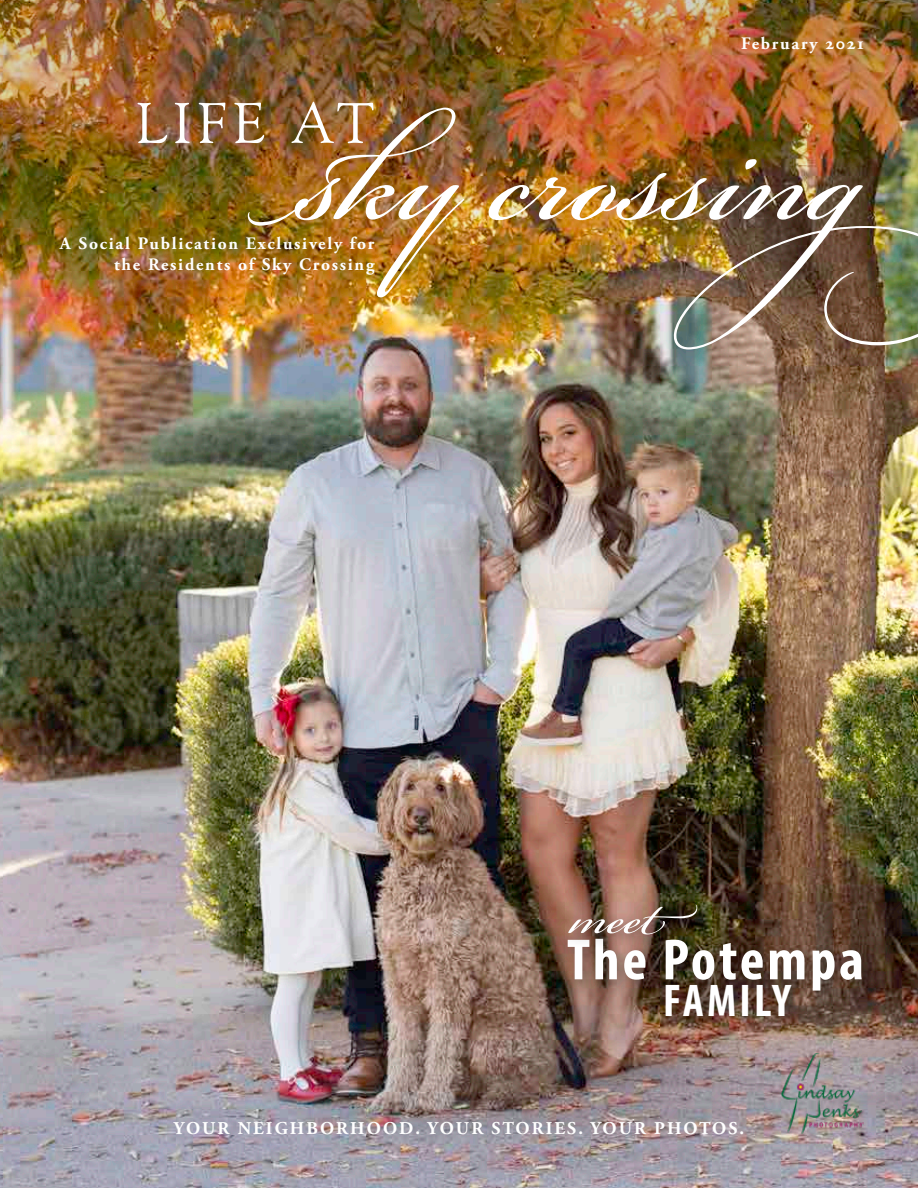
<style>
.page{position:relative;width:918px;height:1188px;background:#fff}
.page>*{position:absolute;margin:0;border:0;box-sizing:border-box;transform-origin:0 0}
.t1{font:195px "Bickham Script Pro";color:#fff}
.t2{font:78.6px "Bickham Script Pro";color:#fff}
.t3{font:700 condensed 58.65px "Myriad Pro";letter-spacing:.05em;color:#fff}
.t4{font:57.3px "Goudy Old Style BT";letter-spacing:.1em;color:#fff}
.t5{font:700 condensed 46.05px "Myriad Pro";letter-spacing:.07em;color:#fff}
.t6{font:700 18px "Adobe Garamond Pro";letter-spacing:.115em;color:#fff}
.t7{font:700 17.55px/21px "Adobe Garamond Pro";letter-spacing:.1em;color:#fff;text-align:right}
</style>
<div class="page">
<img style="left:0;top:315px;width:918px;height:873px">
<div style="left:560px;top:931px;width:317px;height:75px;background:#1c1b1a;opacity:.45"></div>
<div style="left:561px;top:899px;width:152px;height:51px;background:#1c1b1a;opacity:.45"></div>
<div style="left:658px;top:978px;width:148px;height:54px;background:#1c1b1a;opacity:.45"></div>
<div style="left:670px;top:947px;width:248px;height:241px;background:#fff;opacity:.5"></div>
<img style="left:781px;top:1053px;width:83px;height:81px">
<img style="left:0;top:0;width:918px;height:315px">
<p class="t7" style="left:741px;top:33px;width:124px">February 2021</p>
<h3 class="t4" style="left:136px;top:88px;width:240px">LIFE AT</h3>
<h1 class="t1" style="left:245px;top:37px;width:856px">sky crossing</h1>
<p class="t7" style="left:60px;top:233px;width:316px">A Social Publication Exclusively for the Residents of Sky Crossing</p>
<h2 class="t2" style="left:571px;top:860px;width:128px">meet</h2>
<h3 class="t3" style="left:567px;top:923px;width:298px">The Potempa</h3>
<h3 class="t5" style="left:663px;top:972px;width:129px">FAMILY</h3>
<p class="t6" style="left:174px;top:1118px;width:572px">YOUR NEIGHBORHOOD. YOUR STORIES. YOUR PHOTOS.</p>
</div>
